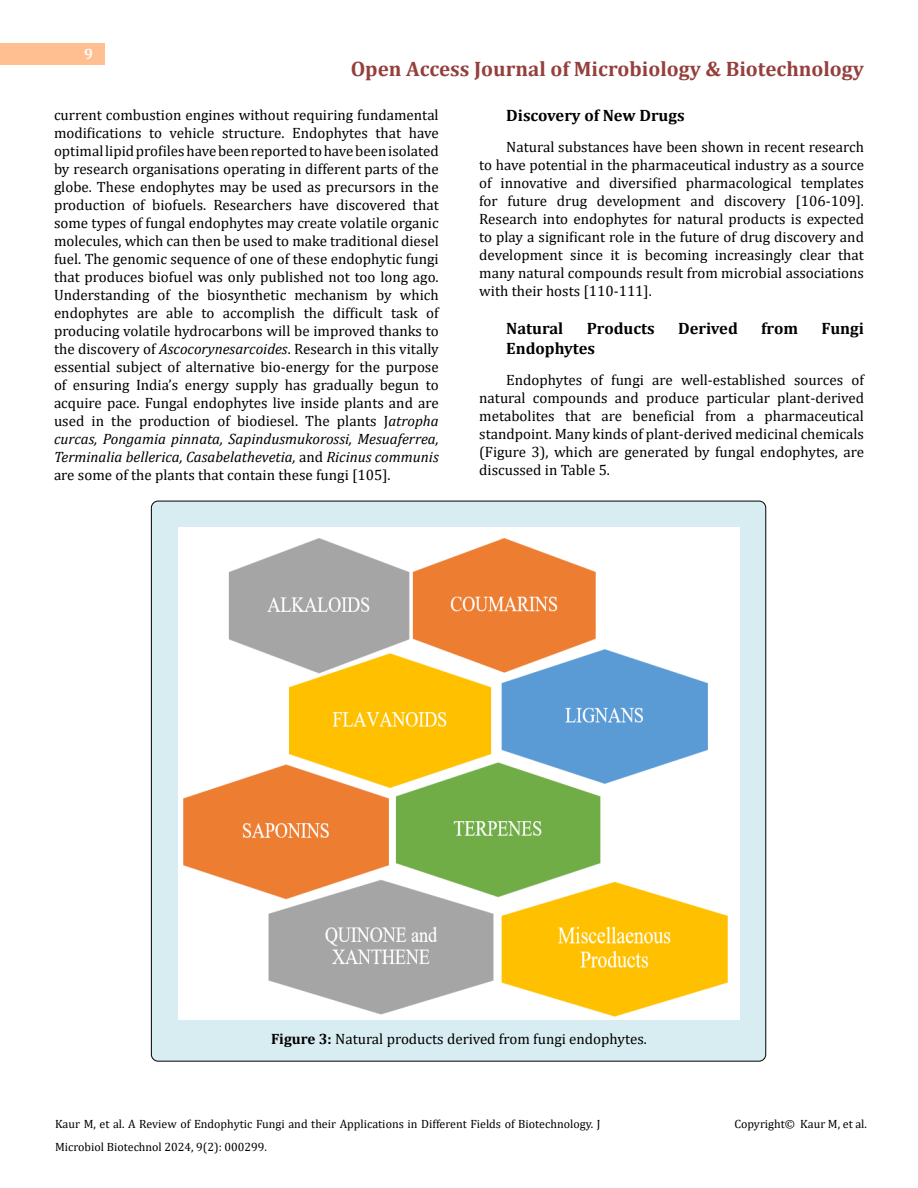
<style>
.page{position:relative;width:918px;height:1188px;background:#fff}
.page>*{position:absolute;margin:0;border:0;box-sizing:border-box;transform-origin:0 0}
.t1{font:700 21px "Cambria";color:#953f3c}
.t2{font:700 16.5px "Cambria";color:#000}
.t3{font:15px/18px "Cambria";color:#000;text-align:justify}
.t4{font:700 15px "Cambria";color:#fff}
.t5{font:12px/22.5px "Cambria";color:#000}
.s1{font-style:italic}
.s2{font-weight:700}
</style>
<div class="page">
<div style="left:0;top:43px;width:105px;height:21px;background:#ffbf91"></div>
<div style="left:151px;top:501px;width:615px;height:560px;background:#d8edf2;border-radius:7px"></div>
<img style="left:179px;top:527px;width:560px;height:492px">
<p class="t4" style="left:84px;top:44px;width:10px">9</p>
<h1 class="t1" style="left:351px;top:54px;width:515px">Open Access Journal of Microbiology &amp; Biotechnology</h1>
<p class="t3" style="left:54px;top:105px;width:386px">current combustion engines without requiring fundamental modifications to vehicle structure. Endophytes that have optimal lipid profiles have been reported to have been isolated by research organisations operating in different parts of the globe. These endophytes may be used as precursors in the production of biofuels. Researchers have discovered that some types of fungal endophytes may create volatile organic molecules, which can then be used to make traditional diesel fuel. The genomic sequence of one of these endophytic fungi that produces biofuel was only published not too long ago.<br>Understanding of the biosynthetic mechanism by which endophytes are able to accomplish the difficult task of producing volatile hydrocarbons will be improved thanks to the discovery of <span class="s1">Ascocorynesarcoides</span>. Research in this vitally essential subject of alternative bio-energy for the purpose of ensuring India’s energy supply has gradually begun to acquire pace. Fungal endophytes live inside plants and are used in the production of biodiesel. The plants J<span class="s1">atropha curcas, Pongamia pinnata, Sapindusmukorossi, Mesuaferrea, Terminalia bellerica, Casabelathevetia,</span> and <span class="s1">Ricinus communis </span>are some of the plants that contain these fungi [105].</p>
<p class="t2" style="left:506px;top:104px;width:180px">Discovery of New Drugs</p>
<p class="t3" style="left:479px;top:138px;width:386px;text-indent:27px">Natural substances have been shown in recent research to have potential in the pharmaceutical industry as a source of innovative and diversified pharmacological templates for future drug development and discovery [106-109].<br>Research into endophytes for natural products is expected to play a significant role in the future of drug discovery and development since it is becoming increasingly clear that many natural compounds result from microbial associations with their hosts [110-111].</p>
<p class="t2" style="left:506px;top:317px;width:59px">Natural</p>
<p class="t2" style="left:587px;top:317px;width:69px">Products</p>
<p class="t2" style="left:678px;top:317px;width:61px">Derived</p>
<p class="t2" style="left:761px;top:317px;width:38px">from</p>
<p class="t2" style="left:822px;top:317px;width:44px">Fungi</p>
<p class="t2" style="left:506px;top:337px;width:90px">Endophytes</p>
<p class="t3" style="left:479px;top:371px;width:386px;text-indent:27px">Endophytes of fungi are well-established sources of natural compounds and produce particular plant-derived metabolites that are beneficial from a pharmaceutical standpoint. Many kinds of plant-derived medicinal chemicals (Figure 3), which are generated by fungal endophytes, are discussed in Table 5.</p>
<p class="t3" style="left:271px;top:1030px;width:377px"><span class="s2">Figure 3:</span> Natural products derived from fungi endophytes.</p>
<p class="t5" style="left:55px;top:1113px;width:547px">Kaur M, et al. A Review of Endophytic Fungi and their Applications in Different Fields of Biotechnology. J<br>Microbiol Biotechnol 2024, 9(2): 000299.</p>
<p class="t5" style="left:734px;top:1113px;width:134px">Copyright© Kaur M, et al.</p>
</div>
